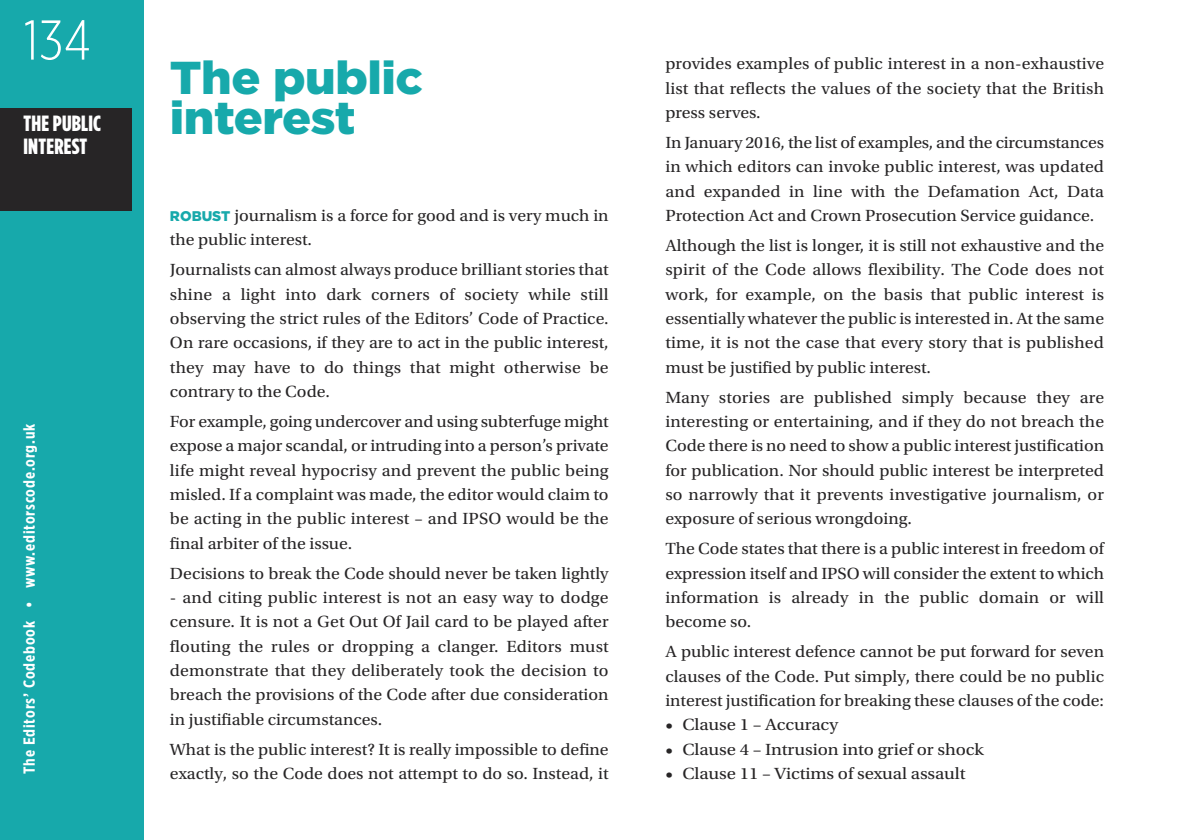
<style>
.page{position:relative;width:1191px;height:840px;background:#fff}
.page>*{position:absolute;margin:0;border:0;box-sizing:border-box;transform-origin:0 0}
.t1{font:300 56px "Gotham Extra Narrow";color:#fff}
.t2{font:900 46px/40.4px "Gotham";letter-spacing:-.01em;color:#17a9ab;scale:1.05 1}
.t3{font:900 22px/22px "Gotham Cond";letter-spacing:.01em;color:#fff}
.t4{font:17px/24.2px "Utopia Std";color:#272526;text-align:justify;scale:1.05 1}
.t5{font:17px "Utopia Std";color:#272526;scale:1.1 1}
.t6{font:700 16px "Gotham Extra Narrow";letter-spacing:.05em;color:#fff}
.s1{font-family:"Gotham";font-weight:900;font-size:14px;color:#17a9ab}
</style>
<div class="page">
<div style="left:0;top:0;width:144px;height:839px;background:#17a9ab"></div>
<div style="left:0;top:108px;width:132px;height:102px;background:#272526"></div>
<h1 class="t1" style="left:24px;top:7px;width:69px">134</h1>
<p class="t3" style="left:24px;top:113px;width:79px">THE PUBLIC<br>INTEREST</p>
<p class="t6" style="left:20px;top:773px;width:351px;rotate:-90deg">The Editors’ Codebook • www.editorscode.org.uk</p>
<h2 class="t2" style="left:170px;top:61px;width:242px">The public interest</h2>
<p class="t4" style="left:170px;top:204px;width:419px"><span class="s1">ROBUST</span> journalism is a force for good and is very much in the public interest.</p>
<p class="t4" style="left:170px;top:259px;width:419px">Journalists can almost always produce brilliant stories that shine a light into dark corners of society while still observing the strict rules of the Editors’ Code of Practice.<br>On rare occasions, if they are to act in the public interest, they may have to do things that might otherwise be contrary to the Code.</p>
<p class="t4" style="left:170px;top:410px;width:419px">For example, going undercover and using subterfuge might expose a major scandal, or intruding into a person’s private life might reveal hypocrisy and prevent the public being misled. If a complaint was made, the editor would claim to be acting in the public interest – and IPSO would be the final arbiter of the issue.</p>
<p class="t4" style="left:170px;top:562px;width:419px">Decisions to break the Code should never be taken lightly</p>
<p class="t4" style="left:170px;top:586px;width:419px">- and citing public interest is not an easy way to dodge censure. It is not a Get Out Of Jail card to be played after flouting the rules or dropping a clanger. Editors must demonstrate that they deliberately took the decision to breach the provisions of the Code after due consideration in justifiable circumstances.</p>
<p class="t4" style="left:170px;top:737px;width:419px">What is the public interest? It is really impossible to define exactly, so the Code does not attempt to do so. Instead, it</p>
<p class="t4" style="left:665px;top:53px;width:419px">provides examples of public interest in a non-exhaustive list that reflects the values of the society that the British press serves.</p>
<p class="t4" style="left:665px;top:132px;width:419px">In January 2016, the list of examples, and the circumstances in which editors can invoke public interest, was updated and expanded in line with the Defamation Act, Data Protection Act and Crown Prosecution Service guidance.</p>
<p class="t4" style="left:665px;top:235px;width:419px">Although the list is longer, it is still not exhaustive and the spirit of the Code allows flexibility. The Code does not work, for example, on the basis that public interest is essentially whatever the public is interested in. At the same time, it is not the case that every story that is published must be justified by public interest.</p>
<p class="t4" style="left:665px;top:386px;width:419px">Many stories are published simply because they are interesting or entertaining, and if they do not breach the Code there is no need to show a public interest justification for publication. Nor should public interest be interpreted so narrowly that it prevents investigative journalism, or exposure of serious wrongdoing.</p>
<p class="t4" style="left:665px;top:538px;width:419px">The Code states that there is a public interest in freedom of expression itself and IPSO will consider the extent to which information is already in the public domain or will become so.</p>
<p class="t4" style="left:665px;top:640px;width:419px">A public interest defence cannot be put forward for seven clauses of the Code. Put simply, there could be no public interest justification for breaking these clauses of the code:</p>
<p class="t5" style="left:665px;top:717px;width:159px">• Clause 1 – Accuracy</p>
<p class="t5" style="left:665px;top:742px;width:291px">• Clause 4 – Intrusion into grief or shock</p>
<p class="t5" style="left:665px;top:766px;width:274px">• Clause 11 – Victims of sexual assault</p>
</div>
